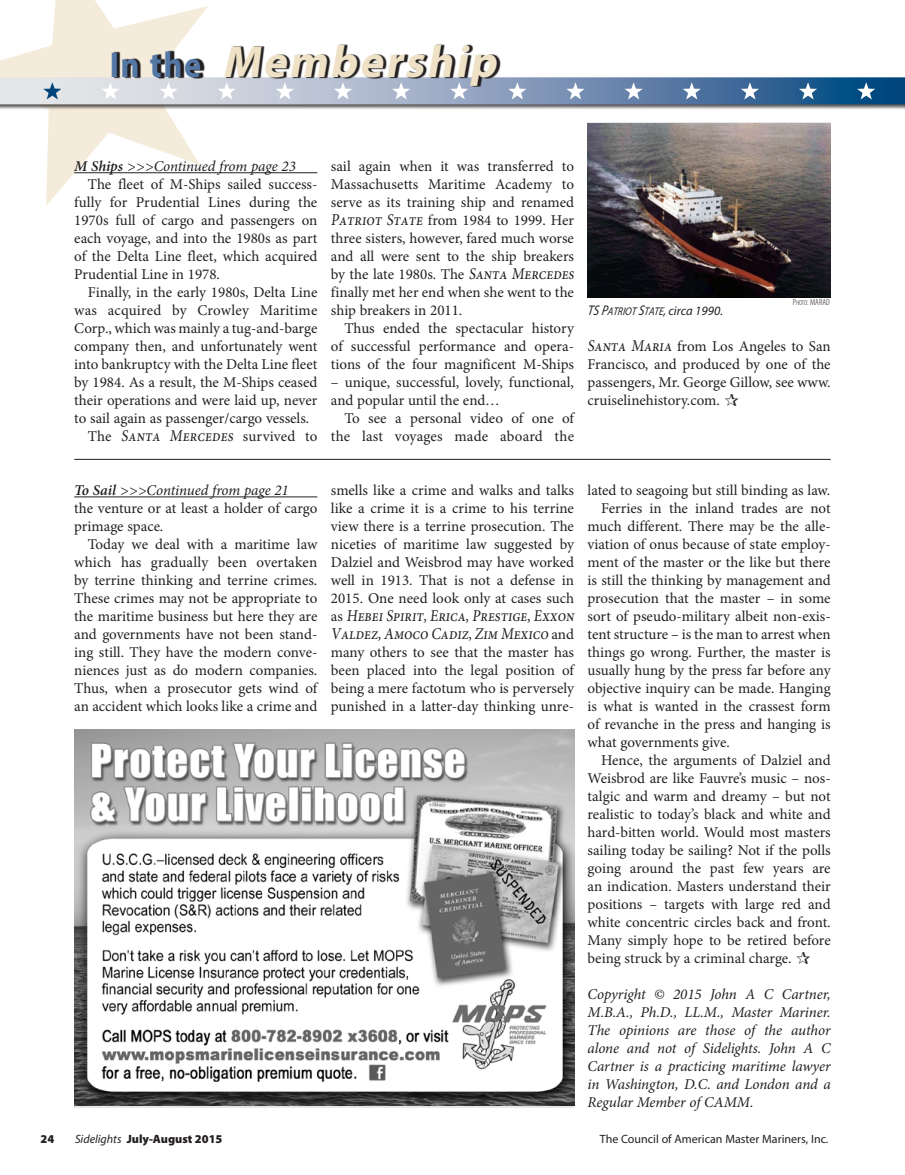
<style>
.page{position:relative;width:905px;height:1175px;background:#fff}
.page>*{position:absolute;margin:0;border:0;box-sizing:border-box;transform-origin:0 0}
.t1{font:italic 700 45px "Myriad Pro";color:#eee1c6}
.BODY{font:16.5px/18px "Minion Pro";color:#231f20;scale:.86 1}
.BODY-2{font:15px/18px "Minion Pro";color:#231f20;text-align:justify}
.BODY__editor_s_note{font:italic 15px/18px "Minion Pro";letter-spacing:-.005em;color:#231f20}
.continued_from{font:italic 15px "Minion Pro";letter-spacing:-.005em;color:#231f20}
.t2{font:italic 12.75px "Myriad Pro";color:#231f20}
.t3{font:12px "Myriad Pro";color:#231f20}
.t4{font:900 12px "Myriad Pro";color:#231f20}
.CREDIT__photo{font:9px "Myriad Pro Light Cond SC800";color:#231f20}
.s1{font-style:normal;font-size:36px;color:#5478a6}
.s2{font-weight:600}
.s3{font-size:16.5px}
.s4{font-family:"Myriad Pro It SC800";font-style:normal;font-size:14.1px}
.s5{font-family:"Myriad Pro It SC800";font-style:normal;font-size:11.25px}
.s6{font-size:7.2px}
.s7{font-size:15px}
.s8{font-weight:400;font-style:italic}
</style>
<div class="page">
<svg style="left:904px;top:77px;width:1px;height:32px"></svg>
<svg style="left:0;top:0;width:208px;height:206px"></svg>
<div style="left:0;top:77px;width:904px;height:33px;background:#231f20;opacity:.75"></div>
<svg style="left:0;top:77px;width:904px;height:27px"></svg>
<svg style="left:226px;top:44px;width:275px;height:43px"></svg>
<svg style="left:114px;top:51px;width:90px;height:28px"></svg>
<svg style="left:43px;top:82px;width:18px;height:17px"></svg>
<svg style="left:101px;top:82px;width:18px;height:17px"></svg>
<svg style="left:159px;top:82px;width:19px;height:17px"></svg>
<svg style="left:218px;top:82px;width:18px;height:17px"></svg>
<svg style="left:276px;top:82px;width:18px;height:17px"></svg>
<svg style="left:334px;top:82px;width:18px;height:17px"></svg>
<svg style="left:392px;top:82px;width:18px;height:17px"></svg>
<svg style="left:450px;top:82px;width:18px;height:17px"></svg>
<svg style="left:508px;top:82px;width:18px;height:17px"></svg>
<svg style="left:566px;top:82px;width:18px;height:17px"></svg>
<svg style="left:624px;top:82px;width:18px;height:17px"></svg>
<svg style="left:682px;top:82px;width:18px;height:17px"></svg>
<svg style="left:740px;top:82px;width:19px;height:17px"></svg>
<svg style="left:799px;top:82px;width:18px;height:17px"></svg>
<svg style="left:857px;top:82px;width:18px;height:17px"></svg>
<hr style="left:74px;top:172px;width:243px;height:1px;background:#231f20">
<hr style="left:74px;top:496px;width:243px;height:1px;background:#231f20">
<img style="left:587px;top:123px;width:243px;height:174px">
<hr style="left:74px;top:459px;width:756px;height:1px;background:#231f20">
<img style="left:74px;top:729px;width:500px;height:377px">
<h1 class="t1" style="left:110px;top:33px;width:398px"><span class="s1">I n t h e</span> Membership</h1>
<p class="continued_from" style="left:74px;top:156px;width:223px"><span class="s2">M Ships</span> &gt;&gt;&gt;Continued from page 23</p>
<p class="BODY-2" style="left:74px;top:175px;width:245px;text-indent:14px">The fleet of M-Ships sailed success&shy;fully for Prudential Lines during the 1970s full of cargo and passengers on each voyage, and into the 1980s as part of the Delta Line fleet, which acquired Prudential Line in 1978.</p>
<p class="BODY-2" style="left:74px;top:283px;width:245px;text-indent:14px">Finally, in the early 1980s, Delta Line was acquired by Crowley Maritime Corp., which was mainly a tug-and-barge company then, and unfortunately went into bankruptcy with the Delta Line fleet by 1984. As a result, the M-Ships ceased their operations and were laid up, never to sail again as passenger/cargo vessels.</p>
<p class="BODY-2" style="left:88px;top:427px;width:231px">T h e <span class="s3">Santa Mercedes</span> s u rvive d t o</p>
<p class="BODY-2" style="left:331px;top:157px;width:247px;text-align:left">sail again when it was transferred to Massachusetts Maritime Academy to serve as its training ship and renamed <span class="s3">Patriot State</span> from 1984 to 1999. Her three sisters, however, fared much worse and all were sent to the ship breakers by the late 1980s. The <span class="s3">Santa Mercedes </span>finally met her end when she went to the ship breakers in 2011.</p>
<p class="BODY-2" style="left:331px;top:319px;width:245px;text-indent:14px">Thus ended the spectacular history of successful performance and opera&shy;tions of the four magnificent M-Ships</p>
<p class="BODY-2" style="left:331px;top:373px;width:245px">– unique, successful, lovely, functional, and popular until the end…</p>
<p class="BODY-2" style="left:331px;top:409px;width:245px;text-align:right">To see a personal video of one of the last voyages made aboard the</p>
<p class="t2" style="left:587px;top:303px;width:137px"><span class="s4">TS P</span><span class="s5">ATRIOT</span> <span class="s4">S</span><span class="s5">TATE</span>, circa 1990.</p>
<p class="CREDIT__photo" style="left:792px;top:297px;width:39px">P<span class="s6">hoto</span>: MARAD</p>
<p class="BODY-2" style="left:587px;top:337px;width:245px"><span class="s3">Santa Maria</span> from Los Angeles to San Francisco, and produced by one of the passengers, Mr. George Gillow, see www. cruiselinehistory.com.</p>
<p class="continued_from" style="left:74px;top:480px;width:216px"><span class="s2">To Sail</span> &gt;&gt;&gt;Continued from page 21</p>
<p class="BODY-2" style="left:74px;top:499px;width:244px">the venture or at least a holder of cargo primage space.</p>
<p class="BODY-2" style="left:74px;top:535px;width:245px;text-indent:14px">Today we deal with a maritime law which has gradually been overtaken by terrine thinking and terrine crimes.<br>These crimes may not be appropriate to the maritime business but here they are and governments have not been stand&shy;ing still. They have the modern conve&shy;niences just as do modern companies.<br>Thus, when a prosecutor gets wind of an accident which looks like a crime and</p>
<p class="BODY-2" style="left:331px;top:481px;width:245px">smells like a crime and walks and talks like a crime it is a crime to his terrine view there is a terrine prosecution. The niceties of maritime law suggested by Dalziel and Weisbrod may have worked well in 1913. That is not a defense in 2015. One need look only at cases such</p>
<p class="BODY" style="left:331px;top:607px;width:287px"><span class="s7">a s</span> HebeiSpirit,Erica,Prestige,Exxon<br>Valdez,Amoco Cadiz,Zim Mexico <span class="s7">an d</span></p>
<p class="BODY-2" style="left:331px;top:643px;width:245px">many others to see that the master has been placed into the legal position of being a mere factotum who is perversely punished in a latter-day thinking unre-</p>
<p class="BODY-2" style="left:587px;top:481px;width:244px">lated to seagoing but still binding as law.</p>
<p class="BODY-2" style="left:587px;top:499px;width:245px;text-indent:14px">Ferries in the inland trades are not much different. There may be the alle&shy;viation of onus because of state employ&shy;ment of the master or the like but there is still the thinking by management and prosecution that the master – in some sort of pseudo-military albeit non-exis&shy;tent structure – is the man to arrest when things go wrong. Further, the master is usually hung by the press far before any objective inquiry can be made. Hanging is what is wanted in the crassest form of revanche in the press and hanging is what governments give.</p>
<p class="BODY-2" style="left:587px;top:751px;width:245px;text-indent:14px">Hence, the arguments of Dalziel and Weisbrod are like Fauvre’s music – nos&shy;talgic and warm and dreamy – but not realistic to today’s black and white and hard-bitten world. Would most masters sailing today be sailing? Not if the polls going around the past few years are an indication. Masters understand their positions – targets with large red and white concentric circles back and front.<br>Many simply hope to be retired before being struck by a criminal charge.</p>
<p class="BODY__editor_s_note" style="left:587px;top:985px;width:245px">Copyright © 2015 John A C Cartner, M.B.A., Ph.D., LL.M., Master Mariner.<br>The opinions are those of the author alone and not of Sidelights. John A C Cartner is a practicing maritime lawyer in Washington, D.C. and London and a Regular Member of CAMM.</p>
<p class="t4" style="left:40px;top:1131px;width:15px">24</p>
<p class="t4" style="left:75px;top:1131px;width:149px"><span class="s8">Sidelights</span> July-August 2015</p>
<p class="t3" style="left:599px;top:1132px;width:230px">The Council of American Master Mariners, Inc.</p>
</div>
